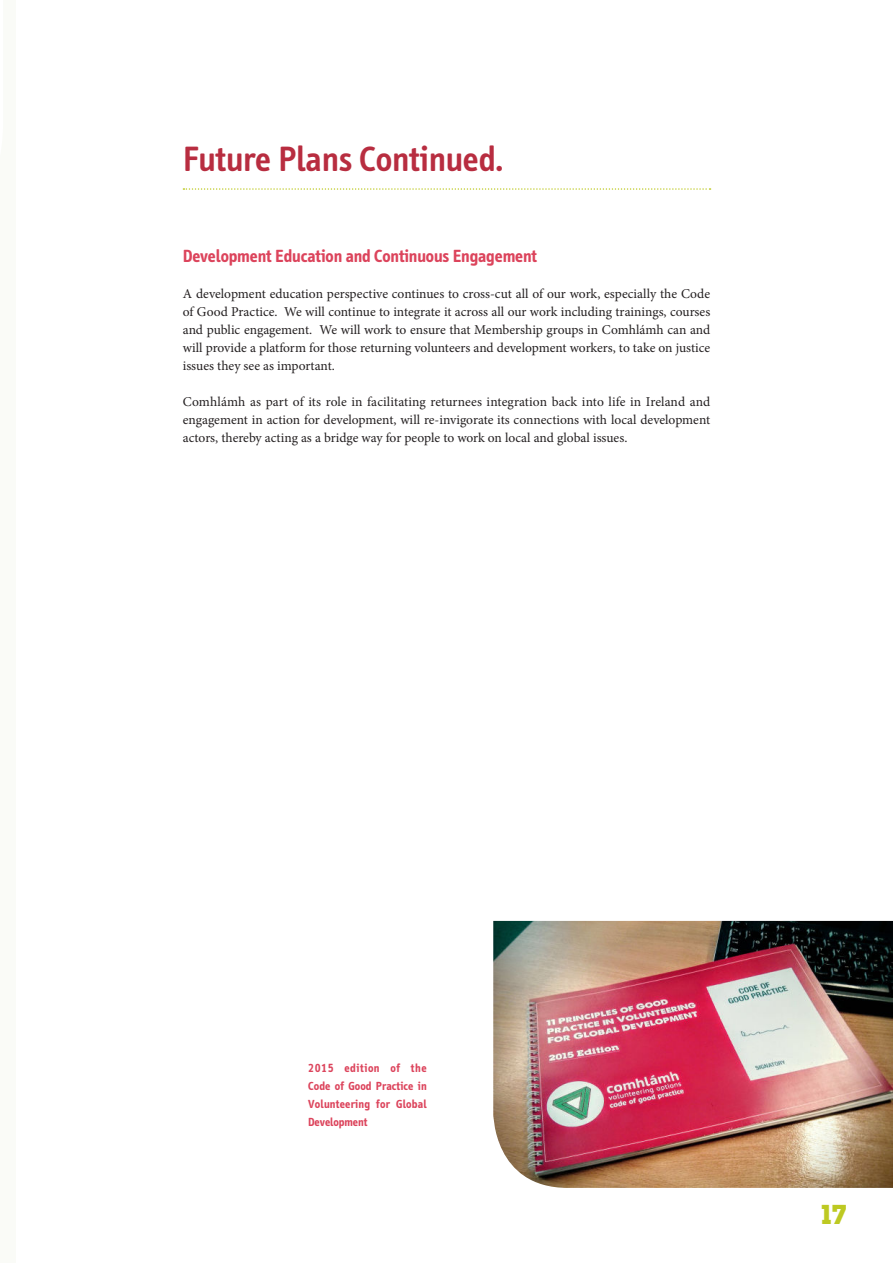
<style>
.page{position:relative;width:893px;height:1263px;background:#fff}
.page>*{position:absolute;margin:0;border:0;box-sizing:border-box;transform-origin:0 0}
.t1{font:600 36px "Info";color:#b82d40}
.t2{font:700 24px "Lubalin";color:#bdc922}
.t3{font:700 18px "Info";color:#dc445c}
.t4{font:13.5px/18px "Minion Pro";letter-spacing:-.005em;color:#231f20;text-align:justify}
.t5{font:700 12px/18px "Info";letter-spacing:.01em;color:#dc445c;text-align:justify}
</style>
<div class="page">
<div style="left:0;top:0;width:15px;height:1263px;background:#fafbf7"></div>
<img style="left:493px;top:921px;width:400px;height:267px">
<svg style="left:183px;top:188px;width:527px;height:2px"></svg>
<h1 class="t1" style="left:183px;top:145px;width:321px">Future Plans Continued.</h1>
<h3 class="t3" style="left:183px;top:249px;width:356px">Development Education and Continuous Engagement</h3>
<p class="t4" style="left:183px;top:286px;width:529px">A development education perspective continues to cross-cut all of our work, especially the Code of Good Practice. We will continue to integrate it across all our work including trainings, courses and public engagement. We will work to ensure that Membership groups in Comhlámh can and will provide a platform for those returning volunteers and development workers, to take on justice issues they see as important.</p>
<p class="t4" style="left:183px;top:394px;width:529px">Comhlámh as part of its role in facilitating returnees integration back into life in Ireland and engagement in action for development, will re-invigorate its connections with local development actors, thereby acting as a bridge way for people to work on local and global issues.</p>
<p class="t5" style="left:308px;top:1060px;width:120px">2015 edition of the Code of Good Practice in Volunteering for Global Development</p>
<h2 class="t2" style="left:821px;top:1204px;width:27px">17</h2>
</div>
